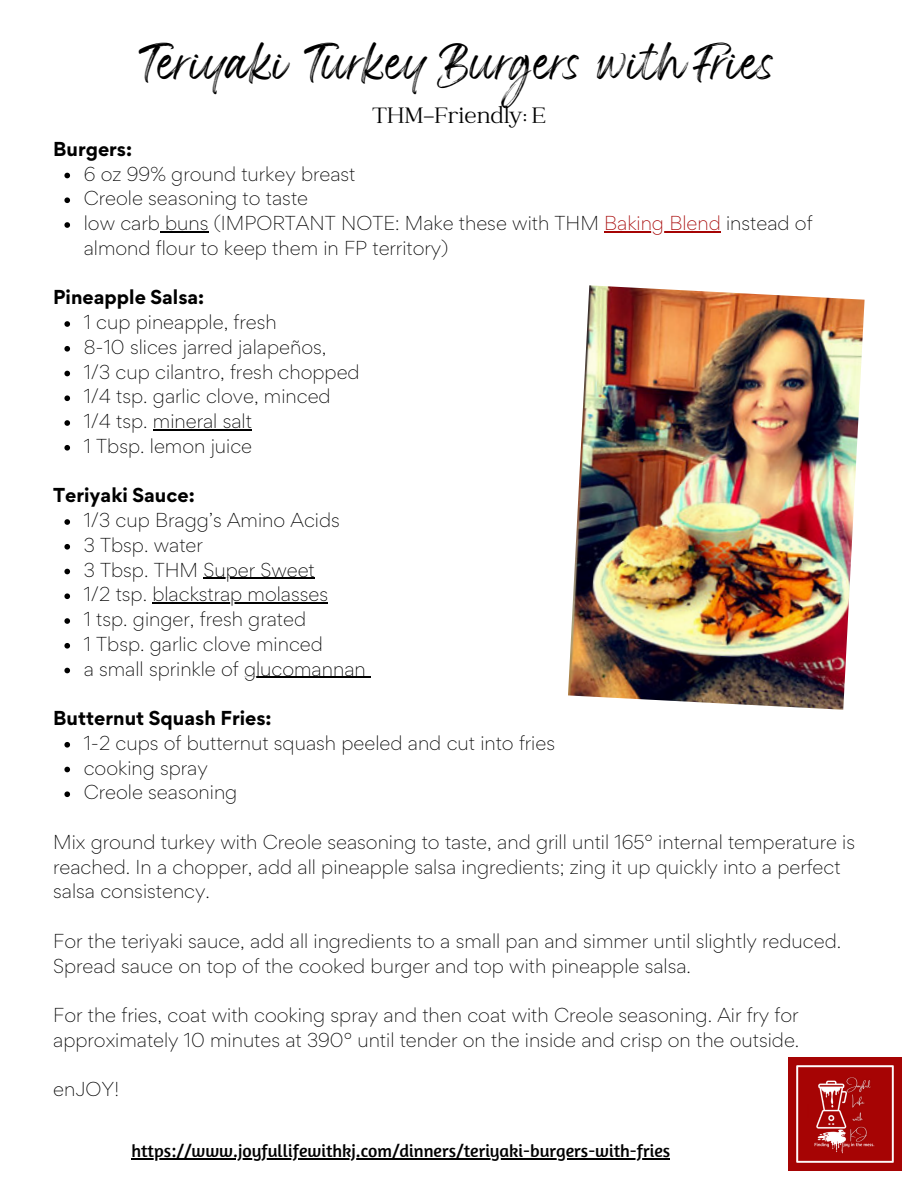
<style>
.page{position:relative;width:918px;height:1188px;background:#fff}
.page>*{position:absolute;margin:0;border:0;box-sizing:border-box;transform-origin:0 0}
.t1{font:27.75px "Wonderful Branding";color:#000}
.t2{font:24.45px "Catchy Mager";color:#000}
.t3{font:300 18px/24.8px "Gordita";color:#000}
.t4{font:18px "Amaranth";color:#000}
.t5{font:700 18px "Gordita";color:#000}
.s1{color:#a60404}
</style>
<div class="page">
<img style="left:789px;top:1058px;width:112px;height:112px">
<svg style="left:64px;top:173px;width:6px;height:5px"></svg>
<svg style="left:64px;top:197px;width:6px;height:6px"></svg>
<svg style="left:64px;top:222px;width:6px;height:6px"></svg>
<hr style="left:160px;top:231px;width:49px;height:1px;background:#000">
<hr style="left:604px;top:231px;width:117px;height:1px;background:#a60404">
<svg style="left:64px;top:321px;width:6px;height:6px"></svg>
<svg style="left:64px;top:346px;width:6px;height:6px"></svg>
<svg style="left:64px;top:371px;width:6px;height:5px"></svg>
<svg style="left:64px;top:395px;width:6px;height:6px"></svg>
<svg style="left:64px;top:420px;width:6px;height:6px"></svg>
<hr style="left:153px;top:429px;width:99px;height:1px;background:#000">
<svg style="left:64px;top:445px;width:6px;height:6px"></svg>
<svg style="left:64px;top:519px;width:6px;height:6px"></svg>
<svg style="left:64px;top:544px;width:6px;height:6px"></svg>
<svg style="left:64px;top:569px;width:6px;height:5px"></svg>
<hr style="left:203px;top:578px;width:112px;height:1px;background:#000">
<svg style="left:64px;top:593px;width:6px;height:6px"></svg>
<hr style="left:152px;top:602px;width:176px;height:2px;background:#000">
<svg style="left:64px;top:618px;width:6px;height:6px"></svg>
<svg style="left:64px;top:643px;width:6px;height:6px"></svg>
<svg style="left:64px;top:668px;width:6px;height:5px"></svg>
<hr style="left:244px;top:677px;width:122px;height:1px;background:#000">
<svg style="left:64px;top:742px;width:6px;height:6px"></svg>
<svg style="left:64px;top:767px;width:6px;height:5px"></svg>
<svg style="left:64px;top:791px;width:6px;height:6px"></svg>
<img style="left:568px;top:285px;width:297px;height:425px">
<hr style="left:131px;top:1158px;width:539px;height:1px;background:#000">
<h1 class="t1" style="left:139px;top:56px;width:642px">Teriyaki Turkey Burgers with Fries</h1>
<h2 class="t2" style="left:372px;top:103px;width:175px">THM-Friendly: E</h2>
<p class="t5" style="left:53px;top:137px;width:81px">Burgers:</p>
<p class="t3" style="left:84px;top:161px;width:730px">6 oz 99% ground turkey breast<br>Creole seasoning to taste<br>low carb buns (IMPORTANT NOTE: Make these with THM <span class="s1">Baking Blend</span> instead of almond flour to keep them in FP territory)</p>
<p class="t5" style="left:53px;top:285px;width:153px">Pineapple Salsa:</p>
<p class="t3" style="left:84px;top:310px;width:277px">1 cup pineapple, fresh<br>8-10 slices jarred jalapeños,<br>1/3 cup cilantro, fresh chopped<br>1/4 tsp. garlic clove, minced<br>1/4 tsp. mineral salt<br>1 Tbsp. lemon juice</p>
<p class="t5" style="left:53px;top:483px;width:143px">Teriyaki Sauce:</p>
<p class="t3" style="left:84px;top:508px;width:284px">1/3 cup Bragg’s Amino Acids<br>3 Tbsp. water<br>3 Tbsp. THM Super Sweet<br>1/2 tsp. blackstrap molasses<br>1 tsp. ginger, fresh grated<br>1 Tbsp. garlic clove minced<br>a small sprinkle of glucomannan</p>
<p class="t5" style="left:53px;top:706px;width:220px">Butternut Squash Fries:</p>
<p class="t3" style="left:84px;top:730px;width:473px">1-2 cups of butternut squash peeled and cut into fries cooking spray<br>Creole seasoning</p>
<p class="t3" style="left:53px;top:829px;width:803px">Mix ground turkey with Creole seasoning to taste, and grill until 165° internal temperature is reached. In a chopper, add all pineapple salsa ingredients; zing it up quickly into a perfect salsa consistency.</p>
<p class="t3" style="left:53px;top:928px;width:790px">For the teriyaki sauce, add all ingredients to a small pan and simmer until slightly reduced.<br>Spread sauce on top of the cooked burger and top with pineapple salsa.</p>
<p class="t3" style="left:53px;top:1003px;width:748px">For the fries, coat with cooking spray and then coat with Creole seasoning. Air fry for approximately 10 minutes at 390° until tender on the inside and crisp on the outside.</p>
<p class="t3" style="left:53px;top:1077px;width:67px">enJOY!</p>
<p class="t4" style="left:131px;top:1139px;width:540px">https://www.joyfullifewithkj.com/dinners/teriyaki-burgers-with-fries</p>
</div>
